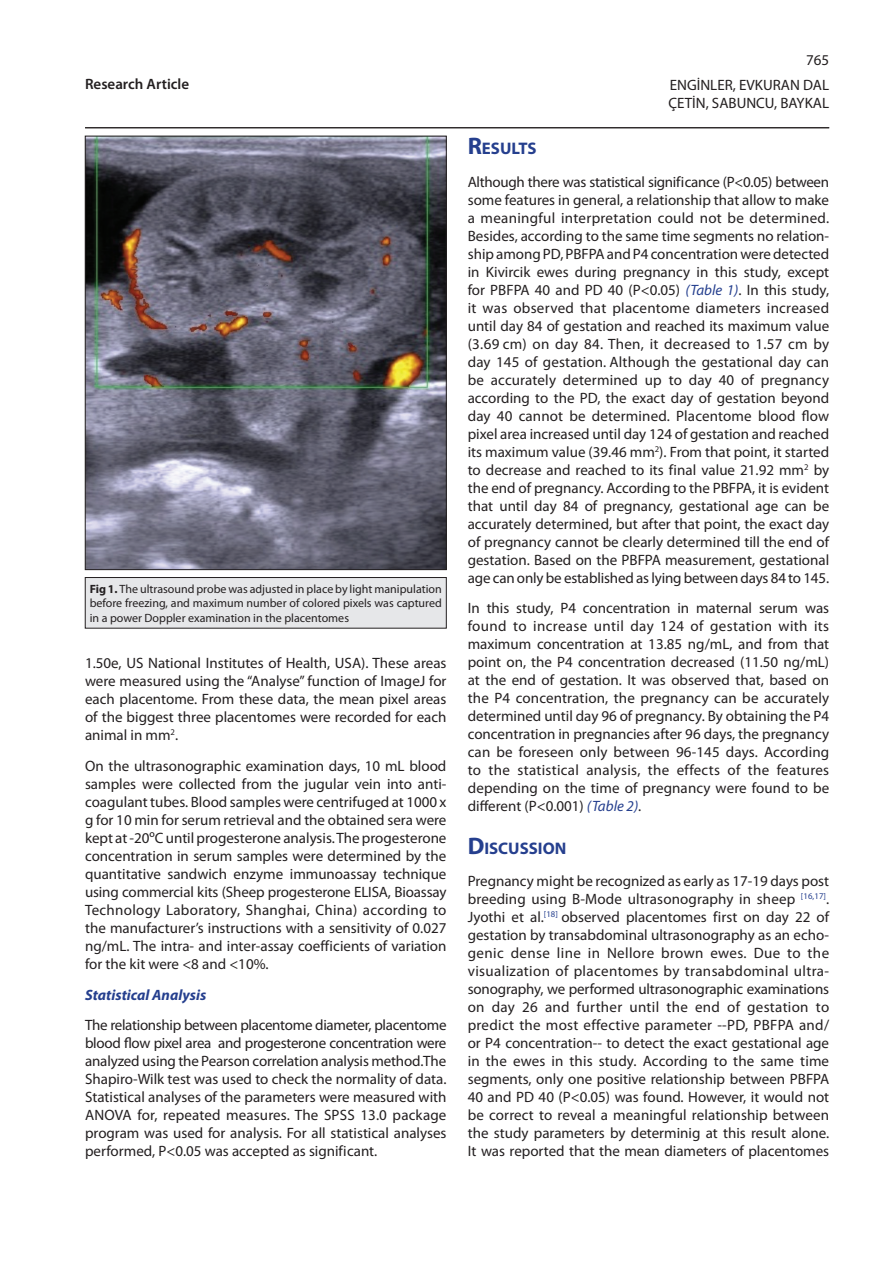
<style>
.page{position:relative;width:893px;height:1263px;background:#fff}
.page>*{position:absolute;margin:0;border:0;box-sizing:border-box;transform-origin:0 0}
.METIN{font:700 16.8px "Myriad Pro";color:#253f8e}
.METIN-2{font:15px/18px "Myriad Pro";color:#231f20;text-align:justify}
.METIN-3{font:italic 700 15px "Myriad Pro";color:#253f8e}
.t1{font:600 15px "Myriad Pro";color:#231f20}
.SEKIL{font:12px/14.4px "Myriad Pro";color:#231f20;text-align:justify}
.s1{font-weight:700}
.s2{font-size:24px}
.s3{font-style:italic;color:#253f8e}
</style>
<div class="page">
<hr style="left:85px;top:127px;width:744px;height:1px;background:#231f20">
<img style="left:87px;top:138px;width:357px;height:430px">
<div style="left:85px;top:136px;width:361px;height:434px;border:1px solid #231f20"></div>
<div style="left:85px;top:577px;width:361px;height:51px;background:#e6e7e9"></div>
<div style="left:85px;top:577px;width:361px;height:51px;border:1px solid #231f20"></div>
<p class="t1" style="left:85px;top:74px;width:106px">Research Article</p>
<p class="SEKIL" style="left:90px;top:581px;width:354px"><span class="s1">Fig 1.</span> The ultrasound probe was adjusted in place by light manipulation before freezing, and maximum number of colored pixels was captured in a power Doppler examination in the placentomes</p>
<p class="METIN-2" style="left:85px;top:654px;width:363px">1.50e, US National Institutes of Health, USA). These areas were measured using the “Analyse” function of ImageJ for each placentome. From these data, the mean pixel areas of the biggest three placentomes were recorded for each animal in mm<sup>2</sup>.</p>
<p class="METIN-2" style="left:85px;top:757px;width:363px">On the ultrasonographic examination days, 10 mL blood samples were collected from the jugular vein into anti&shy;coagulant tubes. Blood samples were centrifuged at 1000 x g for 10 min for serum retrieval and the obtained sera were kept at -20ºC until progesterone analysis. The progesterone concentration in serum samples were determined by the quantitative sandwich enzyme immunoassay technique using commercial kits (Sheep progesterone ELISA, Bioassay Technology Laboratory, Shanghai, China) according to the manufacturer’s instructions with a sensitivity of 0.027 ng/mL. The intra- and inter-assay coefficients of variation for the kit were &lt;8 and &lt;10%.</p>
<p class="METIN-3" style="left:85px;top:985px;width:123px">Statistical Analysis</p>
<p class="METIN-2" style="left:85px;top:1016px;width:363px">The relationship between placentome diameter, placentome blood flow pixel area and progesterone concentration were analyzed using the Pearson correlation analysis method.The Shapiro-Wilk test was used to check the normality of data.<br>Statistical analyses of the parameters were measured with ANOVA for, repeated measures. The SPSS 13.0 package program was used for analysis. For all statistical analyses performed, P&lt;0.05 was accepted as significant.</p>
<p class="METIN-2" style="left:670px;top:47px;width:161px;line-height:25px;text-align:right">765<br>ENGİNLER, EVKURAN DAL</p>
<p class="METIN-2" style="left:668px;top:94px;width:162px">ÇETİN, SABUNCU, BAYKAL</p>
<p class="METIN" style="left:468px;top:139px;width:70px"><span class="s2">R</span>ESULTS</p>
<p class="METIN-2" style="left:468px;top:172px;width:363px">Although there was statistical significance (P&lt;0.05) between some features in general, a relationship that allow to make a meaningful interpretation could not be determined.<br>Besides, according to the same time segments no relation&shy;ship among PD, PBFPA and P4 concentration were detected in Kivircik ewes during pregnancy in this study, except for PBFPA 40 and PD 40 (P&lt;0.05) <span class="s3">(Table 1)</span>. In this study, it was observed that placentome diameters increased until day 84 of gestation and reached its maximum value (3.69 cm) on day 84. Then, it decreased to 1.57 cm by day 145 of gestation. Although the gestational day can be accurately determined up to day 40 of pregnancy according to the PD, the exact day of gestation beyond day 40 cannot be determined. Placentome blood flow pixel area increased until day 124 of gestation and reached its maximum value (39.46 mm<sup>2</sup>). From that point, it started to decrease and reached to its final value 21.92 mm<sup>2</sup> by the end of pregnancy. According to the PBFPA, it is evident that until day 84 of pregnancy, gestational age can be accurately determined, but after that point, the exact day of pregnancy cannot be clearly determined till the end of gestation. Based on the PBFPA measurement, gestational age can only be established as lying between days 84 to 145.</p>
<p class="METIN-2" style="left:468px;top:599px;width:363px">In this study, P4 concentration in maternal serum was found to increase until day 124 of gestation with its maximum concentration at 13.85 ng/mL, and from that point on, the P4 concentration decreased (11.50 ng/mL) at the end of gestation. It was observed that, based on the P4 concentration, the pregnancy can be accurately determined until day 96 of pregnancy. By obtaining the P4 concentration in pregnancies after 96 days, the pregnancy can be foreseen only between 96-145 days. According to the statistical analysis, the effects of the features depending on the time of pregnancy were found to be different (P&lt;0.001) <span class="s3">(Table 2)</span>.</p>
<p class="METIN" style="left:468px;top:839px;width:100px"><span class="s2">D</span>ISCUSSION</p>
<p class="METIN-2" style="left:468px;top:872px;width:363px">Pregnancy might be recognized as early as 17-19 days post breeding using B-Mode ultrasonography in sheep <sup>[16,17]</sup>.<br>Jyothi et al.<sup>[18]</sup> observed placentomes first on day 22 of gestation by transabdominal ultrasonography as an echo&shy;genic dense line in Nellore brown ewes. Due to the visualization of placentomes by transabdominal ultra&shy;sonography, we performed ultrasonographic examinations on day 26 and further until the end of gestation to predict the most effective parameter --PD, PBFPA and/ or P4 concentration-- to detect the exact gestational age in the ewes in this study. According to the same time segments, only one positive relationship between PBFPA 40 and PD 40 (P&lt;0.05) was found. However, it would not be correct to reveal a meaningful relationship between the study parameters by determinig at this result alone.<br>It was reported that the mean diameters of placentomes</p>
</div>
